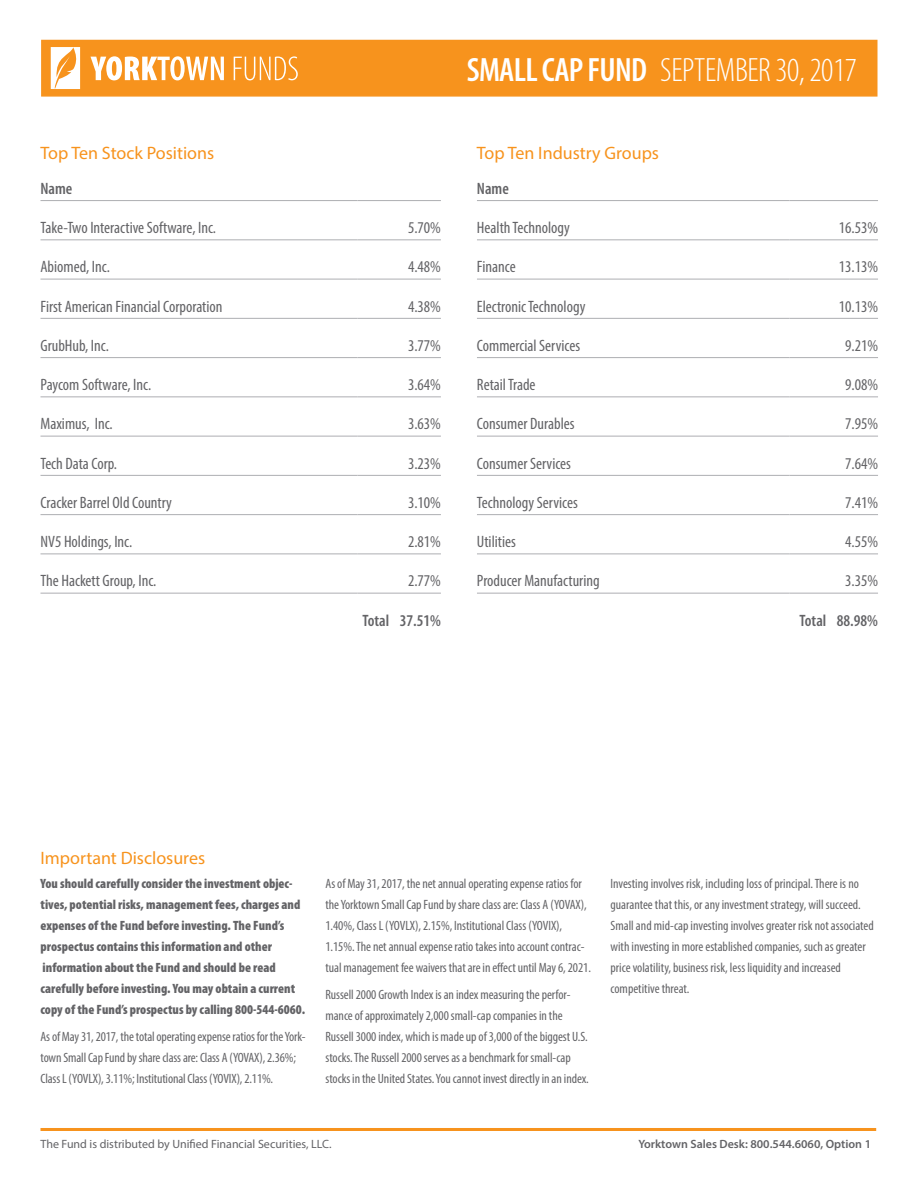
<style>
.page{position:relative;width:918px;height:1188px;background:#fff}
.page>*{position:absolute;margin:0;border:0;box-sizing:border-box;transform-origin:0 0}
.t1{font:300 condensed 33.9px "Myriad Pro";letter-spacing:-.01em;color:#fff}
.t2{font:18px "Myriad Pro";color:#f7931d}
.t3{font:condensed 16.5px "Myriad Pro";color:#636366}
.t4{font:600 condensed 16.5px "Myriad Pro";color:#636366}
.t5{font:condensed 13.5px/21px "Myriad Pro";letter-spacing:-.005em;color:#636366}
.t6{font:900 condensed 13.5px/21px "Myriad Pro";color:#636366}
.t7{font:12px "Myriad Pro";color:#636366}
.t8{font:600 12px "Myriad Pro";color:#636366}
.s1{font-weight:600}
</style>
<div class="page">
<hr style="left:40px;top:1128px;width:836px;height:3px;background:#f7931d">
<div style="left:41px;top:40px;width:837px;height:57px;background:#f7931d;border:2px solid #f7931d"></div>
<svg style="left:91px;top:56px;width:133px;height:24px"></svg>
<svg style="left:234px;top:56px;width:64px;height:24px"></svg>
<svg style="left:51px;top:47px;width:29px;height:42px"></svg>
<hr style="left:40px;top:200px;width:317px;height:1px;background:#adaeb2">
<hr style="left:357px;top:200px;width:84px;height:1px;background:#adaeb2">
<hr style="left:40px;top:239px;width:317px;height:1px;background:#adaeb2">
<hr style="left:357px;top:239px;width:84px;height:1px;background:#adaeb2">
<hr style="left:40px;top:279px;width:317px;height:1px;background:#adaeb2">
<hr style="left:357px;top:279px;width:84px;height:1px;background:#adaeb2">
<hr style="left:40px;top:318px;width:317px;height:1px;background:#adaeb2">
<hr style="left:357px;top:318px;width:84px;height:1px;background:#adaeb2">
<hr style="left:40px;top:357px;width:317px;height:1px;background:#adaeb2">
<hr style="left:357px;top:357px;width:84px;height:1px;background:#adaeb2">
<hr style="left:40px;top:396px;width:317px;height:1px;background:#adaeb2">
<hr style="left:357px;top:396px;width:84px;height:1px;background:#adaeb2">
<hr style="left:40px;top:436px;width:317px;height:1px;background:#adaeb2">
<hr style="left:357px;top:436px;width:84px;height:1px;background:#adaeb2">
<hr style="left:40px;top:475px;width:317px;height:1px;background:#adaeb2">
<hr style="left:357px;top:475px;width:84px;height:1px;background:#adaeb2">
<hr style="left:40px;top:514px;width:317px;height:1px;background:#adaeb2">
<hr style="left:357px;top:514px;width:84px;height:1px;background:#adaeb2">
<hr style="left:40px;top:554px;width:317px;height:1px;background:#adaeb2">
<hr style="left:357px;top:554px;width:84px;height:1px;background:#adaeb2">
<hr style="left:40px;top:593px;width:317px;height:1px;background:#adaeb2">
<hr style="left:357px;top:593px;width:84px;height:1px;background:#adaeb2">
<hr style="left:477px;top:200px;width:312px;height:1px;background:#adaeb2">
<hr style="left:789px;top:200px;width:89px;height:1px;background:#adaeb2">
<hr style="left:477px;top:239px;width:312px;height:1px;background:#adaeb2">
<hr style="left:789px;top:239px;width:89px;height:1px;background:#adaeb2">
<hr style="left:477px;top:279px;width:312px;height:1px;background:#adaeb2">
<hr style="left:789px;top:279px;width:89px;height:1px;background:#adaeb2">
<hr style="left:477px;top:318px;width:312px;height:1px;background:#adaeb2">
<hr style="left:789px;top:318px;width:89px;height:1px;background:#adaeb2">
<hr style="left:477px;top:357px;width:312px;height:1px;background:#adaeb2">
<hr style="left:789px;top:357px;width:89px;height:1px;background:#adaeb2">
<hr style="left:477px;top:396px;width:312px;height:1px;background:#adaeb2">
<hr style="left:789px;top:396px;width:89px;height:1px;background:#adaeb2">
<hr style="left:477px;top:436px;width:312px;height:1px;background:#adaeb2">
<hr style="left:789px;top:436px;width:89px;height:1px;background:#adaeb2">
<hr style="left:477px;top:475px;width:312px;height:1px;background:#adaeb2">
<hr style="left:789px;top:475px;width:89px;height:1px;background:#adaeb2">
<hr style="left:477px;top:514px;width:312px;height:1px;background:#adaeb2">
<hr style="left:789px;top:514px;width:89px;height:1px;background:#adaeb2">
<hr style="left:477px;top:554px;width:312px;height:1px;background:#adaeb2">
<hr style="left:789px;top:554px;width:89px;height:1px;background:#adaeb2">
<hr style="left:477px;top:593px;width:312px;height:1px;background:#adaeb2">
<hr style="left:789px;top:593px;width:89px;height:1px;background:#adaeb2">
<p class="t2" style="left:40px;top:142px;width:175px">Top Ten Stock Positions</p>
<p class="t4" style="left:40px;top:178px;width:33px">Name</p>
<p class="t3" style="left:40px;top:218px;width:177px">Take-Two Interactive Software, Inc.</p>
<p class="t3" style="left:408px;top:218px;width:34px">5.70%</p>
<p class="t3" style="left:40px;top:257px;width:71px">Abiomed, Inc.</p>
<p class="t3" style="left:408px;top:257px;width:34px">4.48%</p>
<p class="t3" style="left:40px;top:296px;width:183px">First American Financial Corporation</p>
<p class="t3" style="left:408px;top:296px;width:34px">4.38%</p>
<p class="t3" style="left:40px;top:335px;width:70px">GrubHub, Inc.</p>
<p class="t3" style="left:408px;top:335px;width:34px">3.77%</p>
<p class="t3" style="left:40px;top:375px;width:112px">Paycom Software, Inc.</p>
<p class="t3" style="left:408px;top:375px;width:34px">3.64%</p>
<p class="t3" style="left:40px;top:414px;width:74px">Maximus, Inc.</p>
<p class="t3" style="left:408px;top:414px;width:34px">3.63%</p>
<p class="t3" style="left:40px;top:453px;width:78px">Tech Data Corp.</p>
<p class="t3" style="left:408px;top:453px;width:34px">3.23%</p>
<p class="t3" style="left:40px;top:492px;width:133px">Cracker Barrel Old Country</p>
<p class="t3" style="left:408px;top:492px;width:34px">3.10%</p>
<p class="t3" style="left:40px;top:532px;width:93px">NV5 Holdings, Inc.</p>
<p class="t3" style="left:408px;top:532px;width:34px">2.81%</p>
<p class="t3" style="left:40px;top:571px;width:117px">The Hackett Group, Inc.</p>
<p class="t3" style="left:408px;top:571px;width:34px">2.77%</p>
<p class="t4" style="left:362px;top:610px;width:80px">Total 37.51%</p>
<p class="t1" style="left:467px;top:50px;width:392px"><span class="s1">SMALL CAP FUND</span> SEPTEMBER 30, 2017</p>
<p class="t2" style="left:477px;top:142px;width:184px">Top Ten Industry Groups</p>
<p class="t4" style="left:477px;top:178px;width:33px">Name</p>
<p class="t3" style="left:477px;top:218px;width:94px">Health Technology</p>
<p class="t3" style="left:839px;top:218px;width:41px">16.53%</p>
<p class="t3" style="left:477px;top:257px;width:40px">Finance</p>
<p class="t3" style="left:839px;top:257px;width:41px">13.13%</p>
<p class="t3" style="left:477px;top:296px;width:110px">Electronic Technology</p>
<p class="t3" style="left:839px;top:296px;width:41px">10.13%</p>
<p class="t3" style="left:477px;top:335px;width:105px">Commercial Services</p>
<p class="t3" style="left:845px;top:335px;width:34px">9.21%</p>
<p class="t3" style="left:477px;top:375px;width:60px">Retail Trade</p>
<p class="t3" style="left:845px;top:375px;width:34px">9.08%</p>
<p class="t3" style="left:477px;top:414px;width:99px">Consumer Durables</p>
<p class="t3" style="left:845px;top:414px;width:34px">7.95%</p>
<p class="t3" style="left:477px;top:453px;width:96px">Consumer Services</p>
<p class="t3" style="left:845px;top:453px;width:34px">7.64%</p>
<p class="t3" style="left:477px;top:492px;width:102px">Technology Services</p>
<p class="t3" style="left:845px;top:492px;width:34px">7.41%</p>
<p class="t3" style="left:477px;top:532px;width:40px">Utilities</p>
<p class="t3" style="left:845px;top:532px;width:34px">4.55%</p>
<p class="t3" style="left:477px;top:571px;width:124px">Producer Manufacturing</p>
<p class="t3" style="left:845px;top:571px;width:34px">3.35%</p>
<p class="t4" style="left:800px;top:610px;width:80px">Total 88.98%</p>
<p class="t2" style="left:40px;top:847px;width:166px">Important Disclosures</p>
<p class="t6" style="left:40px;top:872px;width:266px">You should carefully consider the investment objec&shy;tives, potential risks, management fees, charges and expenses of the Fund before investing. The Fund’s prospectus contains this information and other information about the Fund and should be read carefully before investing. You may obtain a current copy of the Fund’s prospectus by calling 800-544-6060.</p>
<p class="t5" style="left:40px;top:1026px;width:267px">As of May 31, 2017, the total operating expense ratios for the York&shy;town Small Cap Fund by share class are: Class A (YOVAX), 2.36%;<br>Class L (YOVLX), 3.11%; Institutional Class (YOVIX), 2.11%.</p>
<p class="t5" style="left:326px;top:873px;width:267px">As of May 31, 2017, the net annual operating expense ratios for the Yorktown Small Cap Fund by share class are: Class A (YOVAX), 1.40%, Class L (YOVLX), 2.15%, Institutional Class (YOVIX), 1.15%. The net annual expense ratio takes into account contrac&shy;tual management fee waivers that are in effect until May 6, 2021.</p>
<p class="t5" style="left:326px;top:984px;width:265px">Russell 2000 Growth Index is an index measuring the perfor&shy;mance of approximately 2,000 small-cap companies in the Russell 3000 index, which is made up of 3,000 of the biggest U.S. stocks. The Russell 2000 serves as a benchmark for small-cap stocks in the United States. You cannot invest directly in an index.</p>
<p class="t5" style="left:610px;top:873px;width:265px">Investing involves risk, including loss of principal. There is no guarantee that this, or any investment strategy, will succeed.<br>Small and mid-cap investing involves greater risk not associated with investing in more established companies, such as greater price volatility, business risk, less liquidity and increased competitive threat.</p>
<p class="t7" style="left:40px;top:1136px;width:293px">The Fund is distributed by Unified Financial Securities, LLC.</p>
<p class="t8" style="left:638px;top:1136px;width:234px">Yorktown Sales Desk: 800.544.6060, Option 1</p>
</div>
